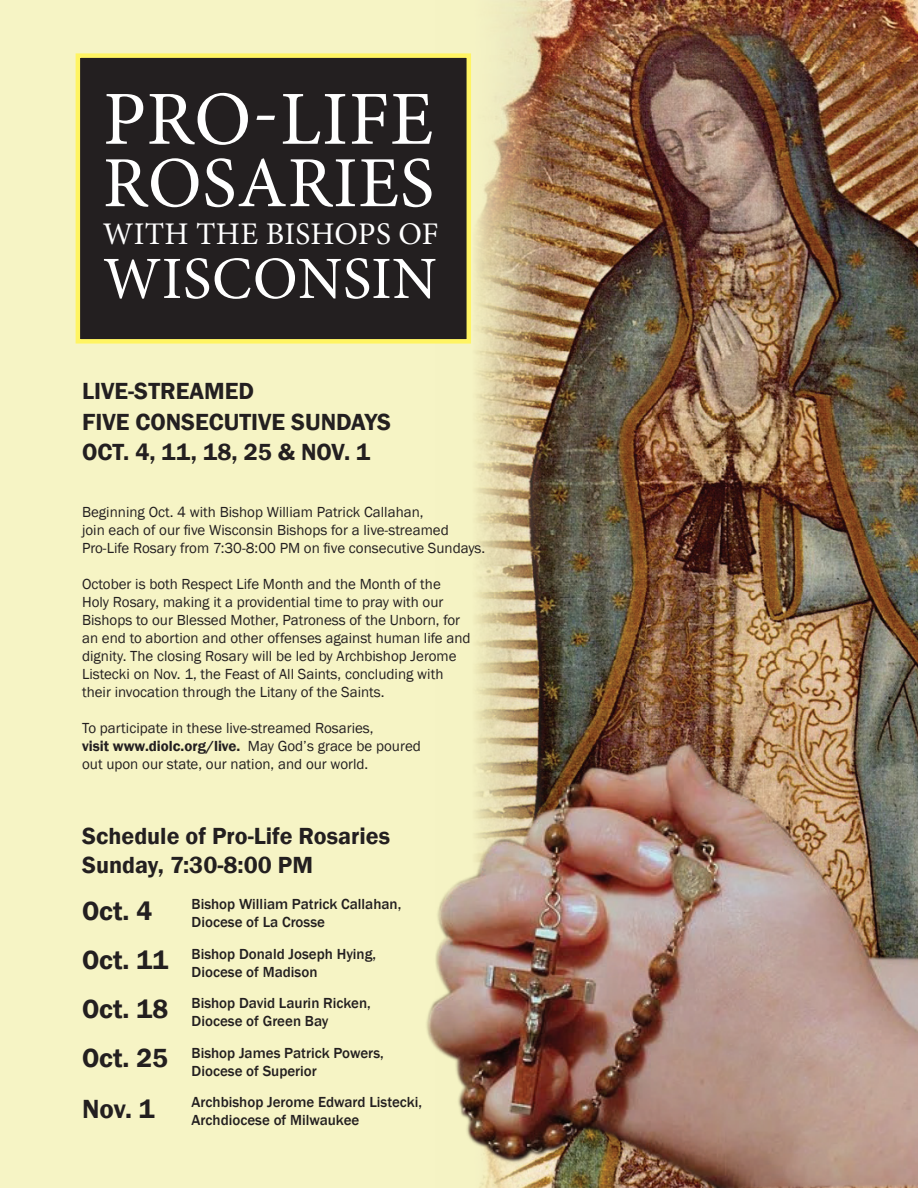
<style>
.page{position:relative;width:918px;height:1188px;background:#f6f4c5}
.page>*{position:absolute;margin:0;border:0;box-sizing:border-box;transform-origin:0 0}
.t1{font:76.5px "Minion Pro";letter-spacing:.01em;color:#fff}
.t2{font:72px "Minion Pro";letter-spacing:.01em;color:#fff}
.t3{font:60px "Minion Pro";letter-spacing:.01em;color:#fff}
.t4{font:31.5px "Minion Pro";letter-spacing:.01em;color:#fff}
.t5{font:600 27px/49.7px "Franklin Gothic";color:#231f20}
.t6{font:600 24px/30.6px "Franklin Gothic";color:#231f20}
.t7{font:15px/18px "Franklin Gothic";color:#231f20}
.t8{font:500 15px/18px "Franklin Gothic";color:#231f20}
.s1{font-weight:600}
</style>
<div class="page">
<img style="left:475px;top:0;width:443px;height:725px">
<img style="left:426px;top:725px;width:492px;height:463px">
<div style="left:78px;top:56px;width:391px;height:285px;background:#231f20"></div>
<div style="left:76px;top:53px;width:395px;height:291px;border:4px solid #fff463"></div>
<h1 class="t1" style="left:103px;top:68px;width:332px">PRO-LIFE</h1>
<h2 class="t2" style="left:103px;top:135px;width:333px">ROSARIES</h2>
<h3 class="t4" style="left:103px;top:213px;width:337px">WITH THE BISHOPS OF</h3>
<h3 class="t3" style="left:103px;top:239px;width:335px">WISCONSIN</h3>
<h3 class="t6" style="left:82px;top:376px;width:310px">LIVE-STREAMED<br>FIVE CONSECUTIVE SUNDAYS<br>OCT. 4, 11, 18, 25 &amp; NOV. 1</h3>
<p class="t7" style="left:82px;top:503px;width:405px">Beginning Oct. 4 with Bishop William Patrick Callahan,<br>join each of our five Wisconsin Bishops for a live-streamed<br>Pro-Life Rosary from 7:30-8:00 PM on five consecutive Sundays.</p>
<p class="t7" style="left:82px;top:575px;width:390px">October is both Respect Life Month and the Month of the Holy Rosary, making it a providential time to pray with our Bishops to our Blessed Mother, Patroness of the Unborn, for an end to abortion and other offenses against human life and dignity. The closing Rosary will be led by Archbishop Jerome Listecki on Nov. 1, the Feast of All Saints, concluding with their invocation through the Litany of the Saints.</p>
<p class="t7" style="left:82px;top:719px;width:340px">To participate in these live-streamed Rosaries,<br><span class="s1">visit www.diolc.org/live.</span> May God’s grace be poured out upon our state, our nation, and our world.</p>
<h3 class="t6" style="left:82px;top:822px;width:309px;line-height:28.8px">Schedule of Pro-Life Rosaries<br>Sunday, 7:30-8:00 PM</h3>
<p class="t8" style="left:192px;top:895px;width:211px">Bishop William Patrick Callahan,<br>Diocese of La Crosse</p>
<p class="t8" style="left:192px;top:945px;width:186px">Bishop Donald Joseph Hying,<br>Diocese of Madison</p>
<p class="t8" style="left:192px;top:994px;width:181px">Bishop David Laurin Ricken,<br>Diocese of Green Bay</p>
<p class="t8" style="left:192px;top:1044px;width:194px">Bishop James Patrick Powers,<br>Diocese of Superior</p>
<p class="t8" style="left:192px;top:1093px;width:232px">Archbishop Jerome Edward Listecki,<br>Archdiocese of Milwaukee</p>
<h3 class="t5" style="left:82px;top:886px;width:88px">Oct. 4<br>Oct. 11<br>Oct. 18<br>Oct. 25<br>Nov. 1</h3>
</div>
